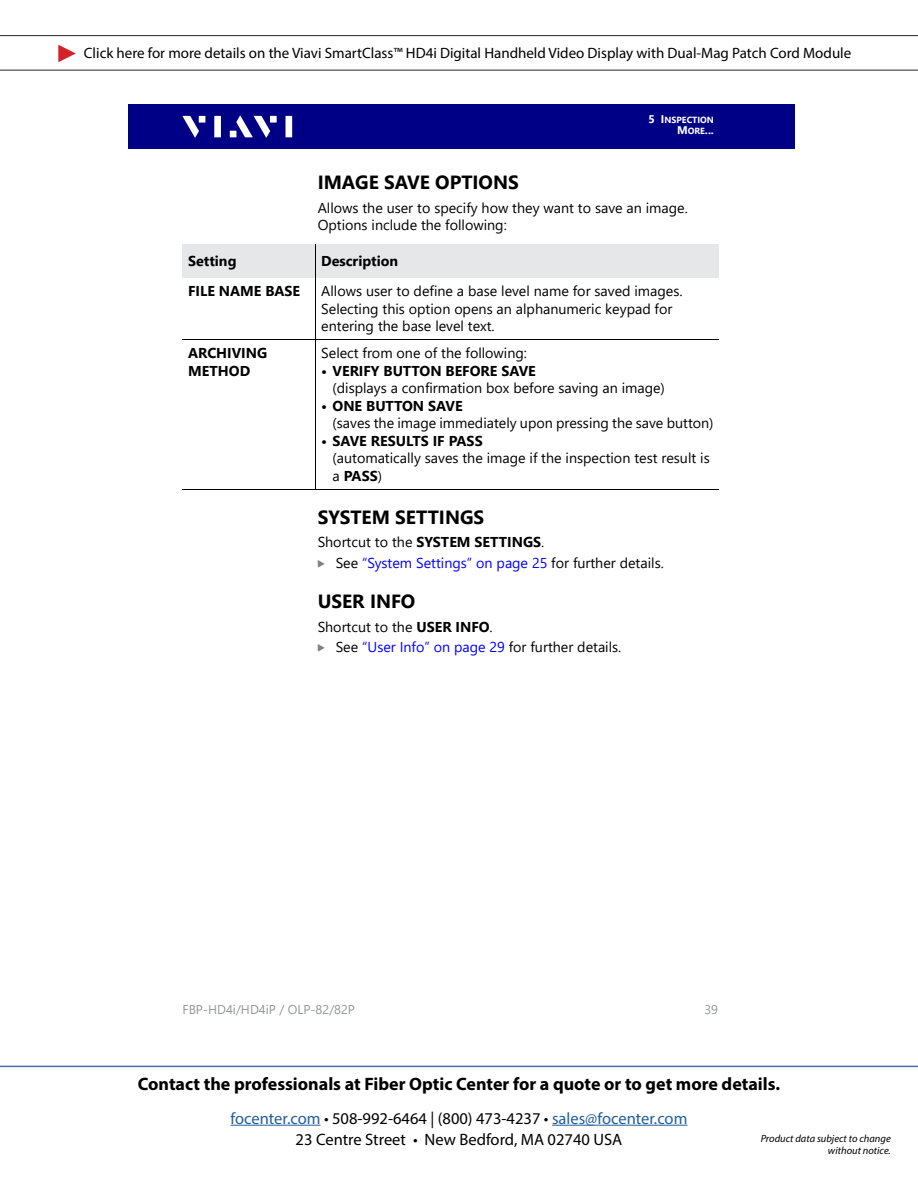
<style>
.page{position:relative;width:918px;height:1188px;background:#fff}
.page>*{position:absolute;margin:0;border:0;box-sizing:border-box;transform-origin:0 0}
.t1{font:700 19.05px "Segoe UI";color:#000}
.t2{font:700 18px "Myriad Pro";color:#000}
.t3{font:16.5px "Myriad Pro";color:#215e9e}
.t4{font:16.5px "Myriad Pro";color:#000}
.t5{font:15px "Myriad Pro";color:#000}
.t6{font:14.25px/17.4px "Segoe UI";color:#000}
.t7{font:700 14.25px/17.4px "Segoe UI";color:#000}
.t8{font:12.75px "Segoe UI";color:#939598}
.t9{font:700 11.1px "Segoe UI";color:#fff}
.t10{font:italic 10.5px/12.6px "Myriad Pro";color:#000;text-align:right}
.t11{font:700 8.85px "Segoe UI";color:#fff}
.s1{font-size:11.1px}
.s2{font-size:8.85px}
.s3{font-weight:700}
.s4{font-family:"Viavi";color:#808285}
.s5{color:#00f}
.s6{color:#000}
</style>
<div class="page">
<hr style="left:231px;top:1125px;width:90px;height:1px;background:#215e9e">
<hr style="left:552px;top:1125px;width:135px;height:1px;background:#215e9e">
<hr style="left:0;top:1066px;width:918px;height:1px;background:#4f70a8">
<hr style="left:0;top:70px;width:918px;height:1px;background:#262626">
<svg style="left:58px;top:45px;width:18px;height:17px"></svg>
<hr style="left:0;top:35px;width:918px;height:1px;background:#262626">
<div style="left:129px;top:104px;width:666px;height:45px;background:#000087"></div>
<svg style="left:183px;top:116px;width:16px;height:22px"></svg>
<div style="left:199px;top:116px;width:6px;height:7px;background:#fff"></div>
<div style="left:214px;top:116px;width:7px;height:21px;background:#fff"></div>
<div style="left:270px;top:116px;width:7px;height:7px;background:#fff"></div>
<div style="left:286px;top:116px;width:6px;height:21px;background:#fff"></div>
<svg style="left:230px;top:116px;width:40px;height:22px"></svg>
<div style="left:183px;top:245px;width:133px;height:33px;background:#e6e7e8"></div>
<div style="left:316px;top:245px;width:403px;height:33px;background:#e6e7e8"></div>
<hr style="left:315px;top:245px;width:1px;height:245px;background:#000">
<hr style="left:183px;top:340px;width:536px;height:1px;background:#000">
<hr style="left:183px;top:489px;width:536px;height:1px;background:#000">
<p class="t5" style="left:84px;top:44px;width:769px">Click here for more details on the Viavi SmartClass™ HD4i Digital Handheld Video Display with Dual-Mag Patch Cord Module</p>
<p class="t11" style="left:648px;top:111px;width:67px"><span class="s1">5 I</span>NSPECTION</p>
<p class="t9" style="left:677px;top:120px;width:38px">M<span class="s2">ORE</span>...</p>
<h1 class="t1" style="left:318px;top:164px;width:203px">IMAGE SAVE OPTIONS</h1>
<p class="t6" style="left:318px;top:198px;width:372px">Allows the user to specify how they want to save an image.<br>Options include the following:</p>
<p class="t7" style="left:188px;top:251px;width:50px">Setting</p>
<p class="t7" style="left:321px;top:251px;width:79px">Description</p>
<p class="t7" style="left:188px;top:281px;width:114px">FILE NAME BASE</p>
<p class="t6" style="left:321px;top:281px;width:363px">Allows user to define a base level name for saved images.<br>Selecting this option opens an alphanumeric keypad for entering the base level text.</p>
<p class="t7" style="left:188px;top:343px;width:81px">ARCHIVING<br>METHOD</p>
<p class="t6" style="left:321px;top:343px;width:207px">Select from one of the following:</p>
<p class="t7" style="left:321px;top:361px;width:216px">• VERIFY BUTTON BEFORE SAVE</p>
<p class="t6" style="left:333px;top:378px;width:334px">(displays a confirmation box before saving an image)</p>
<p class="t7" style="left:321px;top:396px;width:143px">• ONE BUTTON SAVE</p>
<p class="t6" style="left:333px;top:413px;width:383px">(saves the image immediately upon pressing the save button)</p>
<p class="t7" style="left:321px;top:431px;width:163px">• SAVE RESULTS IF PASS</p>
<p class="t6" style="left:333px;top:448px;width:379px">(automatically saves the image if the inspection test result is a <span class="s3">PASS</span>)</p>
<h1 class="t1" style="left:318px;top:499px;width:168px">SYSTEM SETTINGS</h1>
<p class="t6" style="left:318px;top:531px;width:348px;line-height:20.7px">Shortcut to the <span class="s3">SYSTEM SETTINGS</span>.<br><span class="s4">J</span> See <span class="s5">“System Settings” on page 25</span> for further details.</p>
<h1 class="t1" style="left:318px;top:583px;width:99px">USER INFO</h1>
<p class="t6" style="left:318px;top:615px;width:305px;line-height:20.7px">Shortcut to the <span class="s3">USER INFO</span>.<br><span class="s4">J</span> See <span class="s5">“User Info” on page 29</span> for further details.</p>
<p class="t8" style="left:183px;top:998px;width:174px">FBP-HD4i/HD4iP / OLP-82/82P</p>
<p class="t8" style="left:704px;top:998px;width:15px">39</p>
<p class="t2" style="left:138px;top:1072px;width:644px">Contact the professionals at Fiber Optic Center for a quote or to get more details.</p>
<p class="t3" style="left:231px;top:1108px;width:458px">focenter.com <span class="s6">• 508-992-6464 | (800) 473-4237 •</span> sales@focenter.com</p>
<p class="t4" style="left:296px;top:1129px;width:328px">23 Centre Street • New Bedford, MA 02740 USA</p>
<p class="t10" style="left:761px;top:1132px;width:132px">Product data subject to change without notice.</p>
</div>
